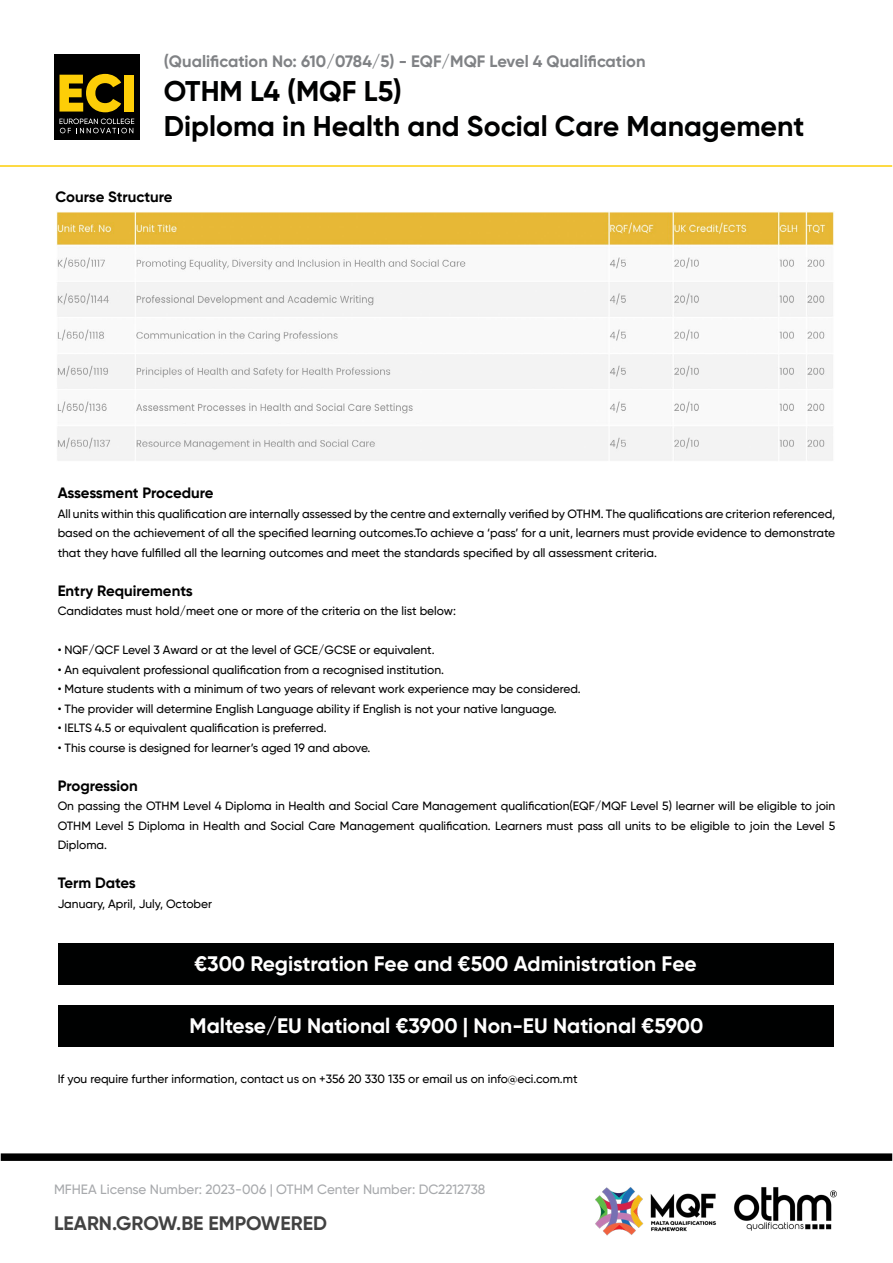
<style>
.page{position:relative;width:893px;height:1263px;background:#fff}
.page>*{position:absolute;margin:0;border:0;box-sizing:border-box;transform-origin:0 0}
.t1{font:700 28.5px/34.2px "Gilroy";color:#000101}
.t2{font:700 21px "Gilroy";color:#fff}
.t3{font:700 19.5px "Gilroy";color:#424242}
.t4{font:700 16.5px "Gilroy";color:#808285}
.t5{font:700 15px "Gilroy";color:#000}
.t6{font:500 13.5px "Gilroy";color:#a7a9ac}
.t7{font:500 12px/19.5px "Gilroy";color:#000;text-align:justify}
</style>
<div class="page">
<div style="left:1px;top:1153px;width:891px;height:8px;background:#000"></div>
<div style="left:54px;top:54px;width:86px;height:86px;background:#000"></div>
<svg style="left:60px;top:74px;width:61px;height:38px"></svg>
<div style="left:125px;top:75px;width:9px;height:37px;background:#fdce07"></div>
<svg style="left:60px;top:119px;width:74px;height:14px"></svg>
<hr style="left:0;top:165px;width:892px;height:2px;background:#fdce07">
<img style="left:56px;top:212px;width:778px;height:249px">
<div style="left:58px;top:943px;width:775px;height:42px;background:#000101"></div>
<div style="left:59px;top:1005px;width:775px;height:42px;background:#000101"></div>
<img style="left:734px;top:1187px;width:103px;height:44px">
<img style="left:595px;top:1187px;width:121px;height:49px">
<h3 class="t4" style="left:164px;top:51px;width:483px">(Qualification No: 610/0784/5) - EQF/MQF Level 4 Qualification</h3>
<h1 class="t1" style="left:164px;top:74px;width:642px">OTHM L4 (MQF L5)<br>Diploma in Health and Social Care Management</h1>
<p class="t5" style="left:55px;top:187px;width:119px">Course Structure</p>
<p class="t5" style="left:58px;top:483px;width:157px">Assessment Procedure</p>
<p class="t7" style="left:58px;top:503px;width:779px">All units within this qualification are internally assessed by the centre and externally verified by OTHM. The qualifications are criterion referenced, based on the achievement of all the specified learning outcomes.To achieve a ‘pass’ for a unit, learners must provide evidence to demonstrate that they have fulfilled all the learning outcomes and meet the standards specified by all assessment criteria.</p>
<p class="t5" style="left:58px;top:581px;width:137px">Entry Requirements</p>
<p class="t7" style="left:58px;top:601px;width:400px">Candidates must hold/meet one or more of the criteria on the list below:</p>
<p class="t7" style="left:58px;top:640px;width:379px">• NQF/QCF Level 3 Award or at the level of GCE/GCSE or equivalent.</p>
<p class="t7" style="left:58px;top:659px;width:388px">• An equivalent professional qualification from a recognised institution.</p>
<p class="t7" style="left:58px;top:679px;width:525px">• Mature students with a minimum of two years of relevant work experience may be considered.</p>
<p class="t7" style="left:58px;top:698px;width:501px">• The provider will determine English Language ability if English is not your native language.</p>
<p class="t7" style="left:58px;top:718px;width:270px">• IELTS 4.5 or equivalent qualification is preferred.</p>
<p class="t7" style="left:58px;top:737px;width:314px">• This course is designed for learner’s aged 19 and above.</p>
<p class="t5" style="left:58px;top:776px;width:82px">Progression</p>
<p class="t7" style="left:58px;top:796px;width:779px">On passing the OTHM Level 4 Diploma in Health and Social Care Management qualification(EQF/MQF Level 5) learner will be eligible to join OTHM Level 5 Diploma in Health and Social Care Management qualification. Learners must pass all units to be eligible to join the Level 5<br>Diploma.</p>
<p class="t5" style="left:58px;top:873px;width:80px">Term Dates</p>
<p class="t7" style="left:58px;top:893px;width:156px">January, April, July, October</p>
<h2 class="t2" style="left:194px;top:951px;width:504px">€300 Registration Fee and €500 Administration Fee</h2>
<h2 class="t2" style="left:190px;top:1013px;width:515px">Maltese/EU National €3900 | Non-EU National €5900</h2>
<p class="t7" style="left:58px;top:1069px;width:521px">If you require further information, contact us on +356 20 330 135 or email us on info@eci.com.mt</p>
<p class="t6" style="left:54px;top:1181px;width:433px">MFHEA License Number: 2023-006 | OTHM Center Number: DC2212738</p>
<h3 class="t3" style="left:54px;top:1210px;width:274px">LEARN.GROW.BE EMPOWERED</h3>
</div>
